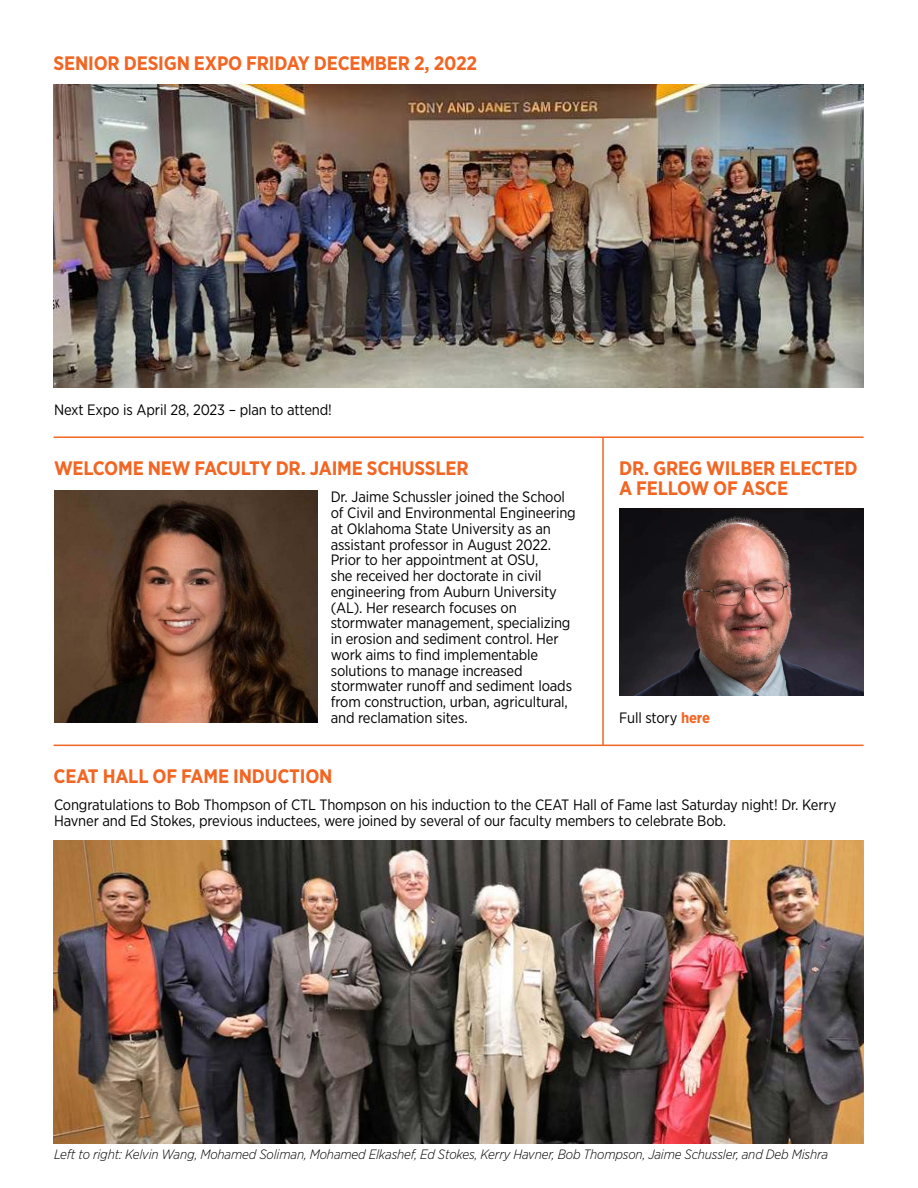
<style>
.page{position:relative;width:918px;height:1188px;background:#fff}
.page>*{position:absolute;margin:0;border:0;box-sizing:border-box;transform-origin:0 0}
.t1{font:700 19.5px/19.5px "Gotham Narrow";letter-spacing:-.01em;color:#f26522}
.t2{font:15px/15.8px "Gotham Narrow";letter-spacing:-.01em;color:#000}
.t3{font:italic 300 13.5px "Gotham Narrow";letter-spacing:-.01em;color:#000}
.s1{font-weight:700;color:#f26522}
</style>
<div class="page">
<img style="left:54px;top:490px;width:263px;height:233px">
<img style="left:619px;top:509px;width:245px;height:187px">
<img style="left:54px;top:85px;width:810px;height:303px">
<img style="left:54px;top:840px;width:810px;height:304px">
<hr style="left:602px;top:437px;width:2px;height:308px;background:#f26522">
<hr style="left:54px;top:436px;width:810px;height:2px;background:#f26522">
<hr style="left:54px;top:745px;width:810px;height:1px;background:#f26522">
<h1 class="t1" style="left:54px;top:53px;width:425px">SENIOR DESIGN EXPO FRIDAY DECEMBER 2, 2022</h1>
<p class="t2" style="left:54px;top:401px;width:280px">Next Expo is April 28, 2023 – plan to attend!</p>
<h1 class="t1" style="left:54px;top:459px;width:416px">WELCOME NEW FACULTY DR. JAIME SCHUSSLER</h1>
<h1 class="t1" style="left:619px;top:459px;width:240px">DR. GREG WILBER ELECTED<br>A FELLOW OF ASCE</h1>
<p class="t2" style="left:331px;top:489px;width:247px">Dr. Jaime Schussler joined the School of Civil and Environmental Engineering at Oklahoma State University as an assistant professor in August 2022.<br>Prior to her appointment at OSU,<br>she received her doctorate in civil engineering from Auburn University (AL). Her research focuses on stormwater management, specializing in erosion and sediment control. Her work aims to find implementable solutions to manage increased stormwater runoff and sediment loads from construction, urban, agricultural, and reclamation sites.</p>
<p class="t2" style="left:619px;top:709px;width:92px">Full story <span class="s1">here</span></p>
<h1 class="t1" style="left:54px;top:767px;width:280px">CEAT HALL OF FAME INDUCTION</h1>
<p class="t2" style="left:54px;top:797px;width:784px">Congratulations to Bob Thompson of CTL Thompson on his induction to the CEAT Hall of Fame last Saturday night! Dr. Kerry<br>Havner and Ed Stokes, previous inductees, were joined by several of our faculty members to celebrate Bob.</p>
<p class="t3" style="left:54px;top:1146px;width:776px">Left to right: Kelvin Wang, Mohamed Soliman, Mohamed Elkashef, Ed Stokes, Kerry Havner, Bob Thompson, Jaime Schussler, and Deb Mishra</p>
</div>
